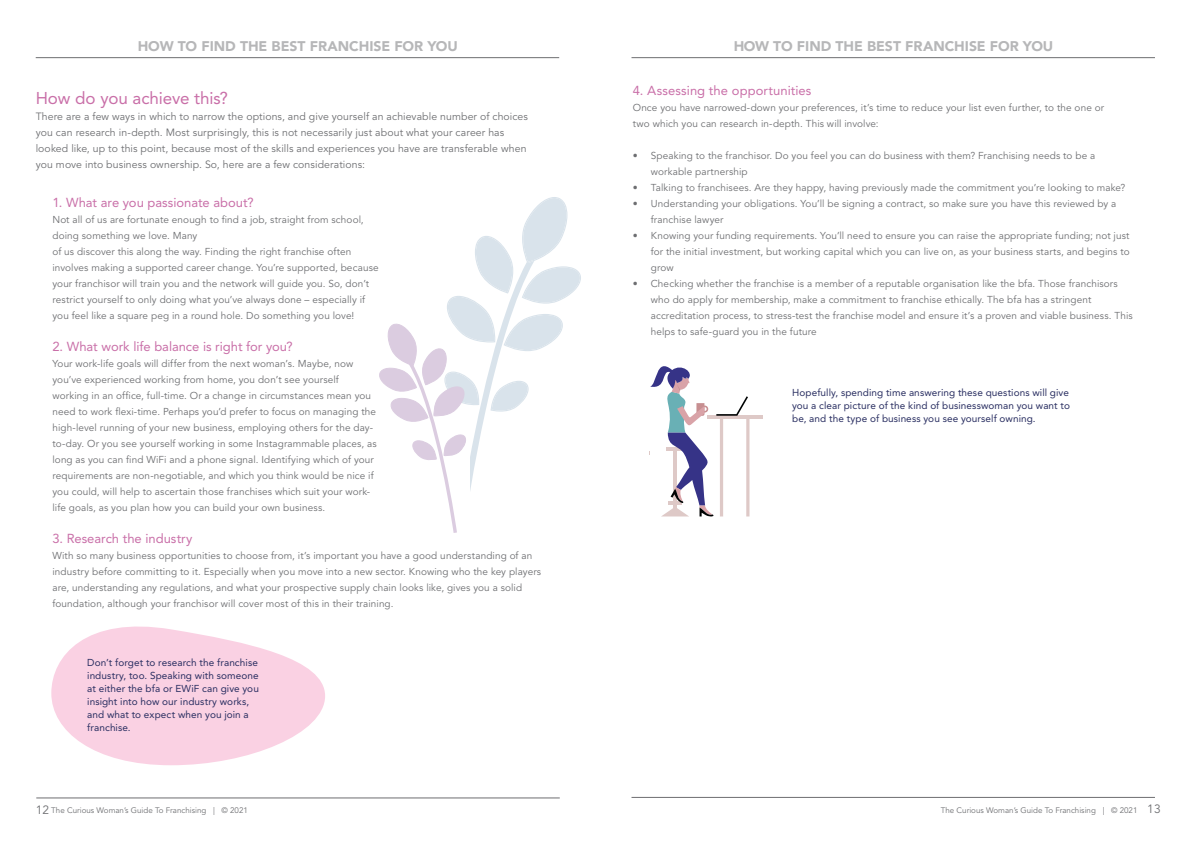
<style>
.page{position:relative;width:1191px;height:842px;background:#fff}
.page>*{position:absolute;margin:0;border:0;box-sizing:border-box;transform-origin:0 0}
.t1{font:17px "Avenir LT Pro";letter-spacing:-.005em;color:#c96fa8}
.t2{font:900 14px "Avenir";letter-spacing:-.005em;color:#6d6e71}
.t3{font:13px "Avenir LT Pro";color:#c96fa8}
.t4{font:10.5px/16px "Avenir LT Pro";letter-spacing:.005em;color:#6d6e71}
.t5{font:10px/16px "Avenir LT Pro";letter-spacing:.01em;color:#6d6e71}
.t6{font:10px/13px "Avenir LT Pro";letter-spacing:.005em;color:#292e61}
.t7{font:8px "Avenir LT Pro";color:#6d6e71}
.s1{font-size:12px}
</style>
<div class="page">
<hr style="left:36px;top:798px;width:524px;height:1px;background:#6d6e71">
<hr style="left:631px;top:797px;width:524px;height:1px;background:#6d6e71">
<hr style="left:36px;top:57px;width:523px;height:1px;background:#6d6e71">
<hr style="left:631px;top:57px;width:524px;height:1px;background:#6d6e71">
<svg style="left:379px;top:197px;width:202px;height:336px"></svg>
<svg style="left:51px;top:626px;width:274px;height:139px;fill:#fad1e3"></svg>
<svg style="left:649px;top:366px;width:114px;height:151px"></svg>
<h2 class="t2" style="left:138px;top:34px;width:322px">HOW TO FIND THE BEST FRANCHISE FOR YOU</h2>
<h2 class="t2" style="left:733px;top:34px;width:322px">HOW TO FIND THE BEST FRANCHISE FOR YOU</h2>
<h1 class="t1" style="left:36px;top:88px;width:194px">How do you achieve this?</h1>
<p class="t4" style="left:36px;top:109px;width:494px">There are a few ways in which to narrow the options, and give yourself an achievable number of choices you can research in-depth. Most surprisingly, this is not necessarily just about what your career has looked like, up to this point, because most of the skills and experiences you have are transferable when you move into business ownership. So, here are a few considerations:</p>
<h3 class="t3" style="left:52px;top:194px;width:203px">1. What are you passionate about?</h3>
<p class="t5" style="left:52px;top:212px;width:328px">Not all of us are fortunate enough to find a job, straight from school, doing something we love. Many<br>of us discover this along the way. Finding the right franchise often involves making a supported career change. You’re supported, because your franchisor will train you and the network will guide you. So, don’t restrict yourself to only doing what you’ve always done – especially if you feel like a square peg in a round hole. Do something you love!</p>
<h3 class="t3" style="left:52px;top:338px;width:242px">2. What work life balance is right for you?</h3>
<p class="t5" style="left:52px;top:356px;width:326px">Your work-life goals will differ from the next woman’s. Maybe, now you’ve experienced working from home, you don’t see yourself working in an office, full-time. Or a change in circumstances mean you need to work flexi-time. Perhaps you’d prefer to focus on managing the high-level running of your new business, employing others for the day&shy;to-day. Or you see yourself working in some Instagrammable places, as long as you can find WiFi and a phone signal. Identifying which of your requirements are non-negotiable, and which you think would be nice if you could, will help to ascertain those franchises which suit your work&shy;life goals, as you plan how you can build your own business.</p>
<h3 class="t3" style="left:52px;top:530px;width:142px">3. Research the industry</h3>
<p class="t5" style="left:52px;top:548px;width:490px">With so many business opportunities to choose from, it’s important you have a good understanding of an industry before committing to it. Especially when you move into a new sector. Knowing who the key players are, understanding any regulations, and what your prospective supply chain looks like, gives you a solid foundation, although your franchisor will cover most of this in their training.</p>
<h3 class="t3" style="left:633px;top:82px;width:180px">4. Assessing the opportunities</h3>
<p class="t5" style="left:633px;top:100px;width:473px">Once you have narrowed-down your preferences, it’s time to reduce your list even further, to the one or two which you can research in-depth. This will involve:</p>
<p class="t5" style="left:651px;top:148px;width:446px;text-indent:-18px">• Speaking to the franchisor. Do you feel you can do business with them? Franchising needs to be a workable partnership</p>
<p class="t5" style="left:633px;top:180px;width:494px">• Talking to franchisees. Are they happy, having previously made the commitment you’re looking to make?</p>
<p class="t5" style="left:651px;top:196px;width:467px;text-indent:-18px">• Understanding your obligations. You’ll be signing a contract, so make sure you have this reviewed by a franchise lawyer</p>
<p class="t5" style="left:651px;top:228px;width:480px;text-align:justify;text-indent:-18px">• Knowing your funding requirements. You’ll need to ensure you can raise the appropriate funding; not just for the initial investment, but working capital which you can live on, as your business starts, and begins to grow</p>
<p class="t5" style="left:651px;top:276px;width:483px;text-indent:-18px">• Checking whether the franchise is a member of a reputable organisation like the bfa. Those franchisors who do apply for membership, make a commitment to franchise ethically. The bfa has a stringent accreditation process, to stress-test the franchise model and ensure it’s a proven and viable business. This helps to safe-guard you in the future</p>
<p class="t6" style="left:792px;top:386px;width:279px;text-align:justify">Hopefully, spending time answering these questions will give you a clear picture of the kind of businesswoman you want to be, and the type of business you see yourself owning.</p>
<p class="t6" style="left:87px;top:656px;width:173px">Don’t forget to research the franchise industry, too. Speaking with someone at either the bfa or EWiF can give you insight into how our industry works, and what to expect when you join a franchise.</p>
<p class="t7" style="left:36px;top:806px;width:214px"><span class="s1">12</span> The Curious Woman’s Guide To Franchising | © 2021</p>
<p class="t7" style="left:941px;top:805px;width:221px">The Curious Woman’s Guide To Franchising | © 2021 <span class="s1">13</span></p>
</div>
